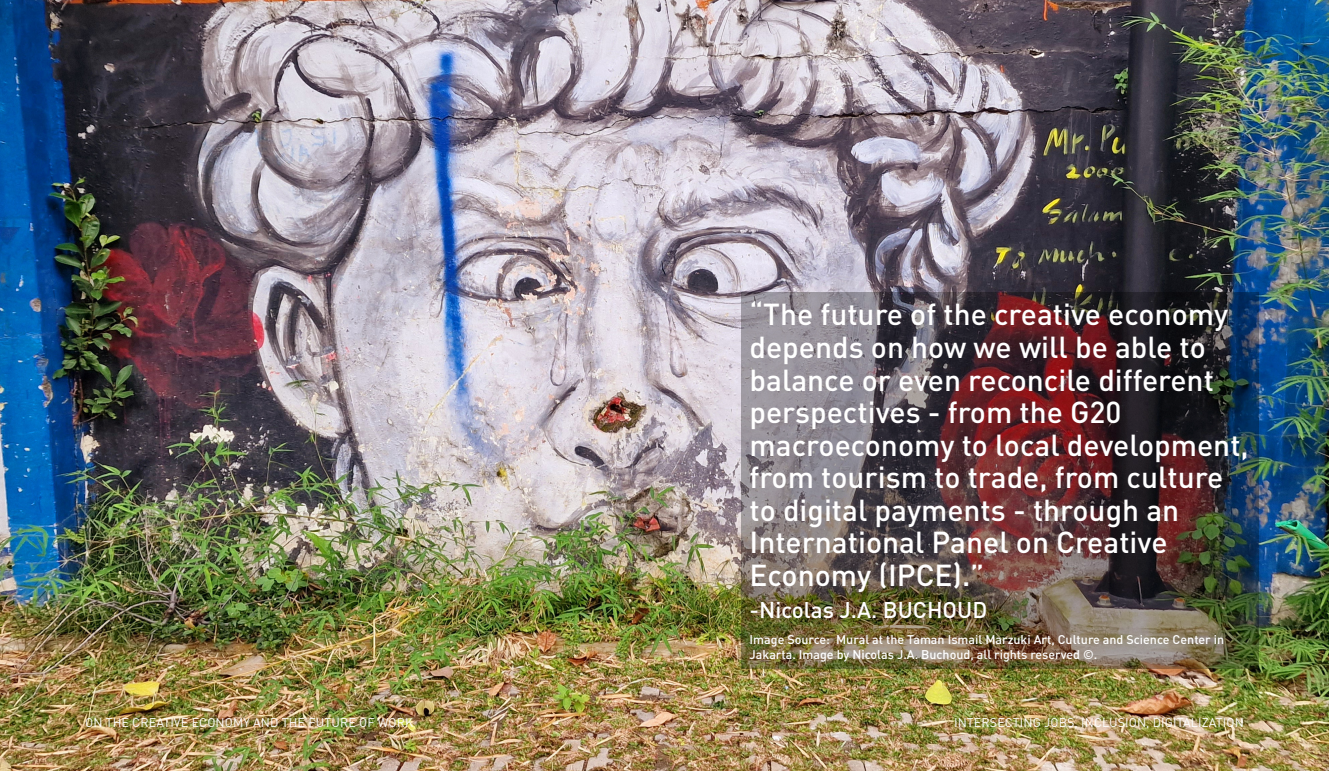
<style>
.page{position:relative;width:1329px;height:771px;background:#fff}
.page>*{position:absolute;margin:0;border:0;box-sizing:border-box;transform-origin:0 0}
.t1{font:500 30px/32.5px "DIN Pro";color:#fff}
.t2{font:500 22.5px "DIN Pro";color:#fff}
.t3{font:500 12.5px/15px "DIN Pro";color:#fff}
.t4{font:12.5px "DIN Pro";letter-spacing:.01em;color:#fff}
</style>
<div class="page">
<img style="left:0;top:0;width:1329px;height:771px">
<img style="left:741px;top:292px;width:517px;height:377px">
<p class="t1" style="left:749px;top:297px;width:501px">“The future of the creative economy depends on how we will be able to balance or even reconcile different perspectives - from the G20 macroeconomy to local development, from tourism to trade, from culture to digital payments - through an<br>International Panel on Creative<br>Economy (IPCE).”</p>
<p class="t2" style="left:749px;top:595px;width:239px">-Nicolas J.A. BUCHOUD</p>
<p class="t3" style="left:749px;top:631px;width:476px">Image Source: Mural at the Taman Ismail Marzuki Art, Culture and Science Center in<br>Jakarta. Image by Nicolas J.A. Buchoud, all rights reserved ©.</p>
<p class="t4" style="left:85px;top:714px;width:330px">ON THE CREATIVE ECONOMY AND THE FUTURE OF WORK</p>
<p class="t4" style="left:954px;top:714px;width:291px">INTERSECTING JOBS, INCLUSION, DIGITALIZATION</p>
</div>
